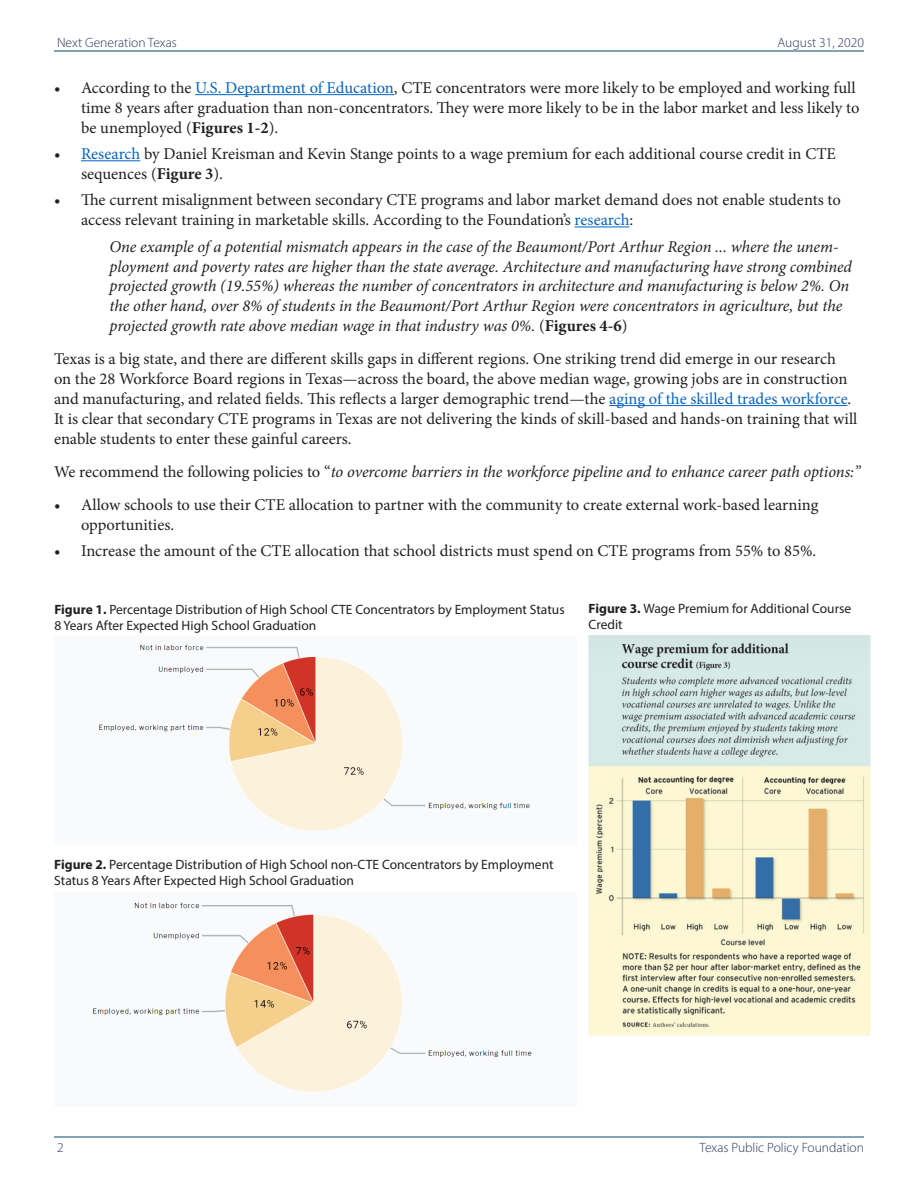
<style>
.page{position:relative;width:918px;height:1188px;background:#fff}
.page>*{position:absolute;margin:0;border:0;box-sizing:border-box;transform-origin:0 0}
.Copy{font:16.5px/19.8px "Minion Pro";color:#231f20}
.Inset_Quote{font:italic 16.5px/19.8px "Minion Pro";letter-spacing:-.01em;color:#231f20}
.Copy-2{font:italic 16.5px "Minion Pro";letter-spacing:-.01em;color:#231f20}
.t1{font:13.5px/16.2px "Myriad Pro";color:#231f20}
.t2{font:300 13.5px "Myriad Pro";color:#2a3560}
.s1{color:#0563c1}
.s2{font-weight:700}
.s3{color:#211d1e}
.s4{font-style:normal}
.s5{font-weight:700;font-style:normal}
</style>
<div class="page">
<hr style="left:54px;top:51px;width:810px;height:1px;background:#094870">
<hr style="left:54px;top:1137px;width:810px;height:1px;background:#094870">
<hr style="left:195px;top:94px;width:199px;height:1px;background:#0563c1">
<hr style="left:81px;top:160px;width:59px;height:1px;background:#0563c1">
<hr style="left:575px;top:227px;width:55px;height:1px;background:#0563c1">
<hr style="left:609px;top:405px;width:239px;height:1px;background:#0563c1">
<img style="left:99px;top:644px;width:431px;height:187px">
<img style="left:92px;top:902px;width:440px;height:190px">
<img style="left:588px;top:635px;width:283px;height:401px">
<p class="t2" style="left:57px;top:34px;width:121px">Next Generation Texas</p>
<p class="t2" style="left:778px;top:34px;width:88px">August 31, 2020</p>
<p class="Copy" style="left:81px;top:78px;width:780px;text-indent:-27px">• According to the <span class="s1">U.S. Department of Education</span>, CTE concentrators were more likely to be employed and working full time 8 years after graduation than non-concentrators. They were more likely to be in the labor market and less likely to be unemployed (<span class="s2">Figures 1-2</span>).</p>
<p class="Copy" style="left:81px;top:144px;width:756px;text-indent:-27px">• <span class="s1">Research</span> by Daniel Kreisman and Kevin Stange points to a wage premium for each additional course credit in CTE sequences (<span class="s2">Figure 3</span>).</p>
<p class="Copy" style="left:81px;top:190px;width:761px;text-indent:-27px">• The current misalignment between secondary CTE programs and labor market demand does not enable students to access relevant training in marketable skills. <span class="s3">According to the Foundation’s</span> <span class="s1">research</span><span class="s3">:</span></p>
<p class="Inset_Quote" style="left:110px;top:237px;width:744px">One example of a potential mismatch appears in the case of the Beaumont/Port Arthur Region ... where the unem&shy;ployment and poverty rates are higher than the state average. Architecture and manufacturing have strong combined projected growth (19.55%) whereas the number of concentrators in architecture and manufacturing is below 2%. On the other hand, over 8% of students in the Beaumont/Port Arthur Region were concentrators in agriculture, but the projected growth rate above median wage in that industry was 0%. <span class="s4">(</span><span class="s5">Figures 4-6</span><span class="s4">)</span></p>
<p class="Copy" style="left:54px;top:349px;width:805px">Texas is a big state, and there are different skills gaps in different regions. One striking trend did emerge in our research<br>on the 28 Workforce Board regions in Texas—across the board, the above median wage, growing jobs are in construction and manufacturing, and related fields. This reflects a larger demographic trend—the <span class="s1">aging of the skilled trades workforce</span>.<br>It is clear that secondary CTE programs in Texas are not delivering the kinds of skill-based and hands-on training that will enable students to enter these gainful careers.</p>
<p class="Copy-2" style="left:54px;top:460px;width:808px"><span class="s4">We recommend the following policies to “</span>to overcome barriers in the workforce pipeline and to enhance career path options:”</p>
<p class="Copy" style="left:81px;top:495px;width:739px;text-indent:-27px">• Allow schools to use their CTE allocation to partner with the community to create external work-based learning opportunities.</p>
<p class="Copy" style="left:54px;top:541px;width:764px">• Increase the amount of the CTE allocation that school districts must spend on CTE programs from 55% to 85%.</p>
<p class="t1" style="left:54px;top:601px;width:512px"><span class="s2">Figure 1.</span> Percentage Distribution of High School CTE Concentrators by Employment Status<br>8 Years After Expected High School Graduation</p>
<p class="t1" style="left:589px;top:600px;width:264px"><span class="s2">Figure 3.</span> Wage Premium for Additional Course<br>Credit</p>
<p class="t1" style="left:54px;top:856px;width:501px"><span class="s2">Figure 2.</span> Percentage Distribution of High School non-CTE Concentrators by Employment<br>Status 8 Years After Expected High School Graduation</p>
<p class="t2" style="left:57px;top:1139px;width:8px">2</p>
<p class="t2" style="left:700px;top:1139px;width:166px">Texas Public Policy Foundation</p>
</div>
